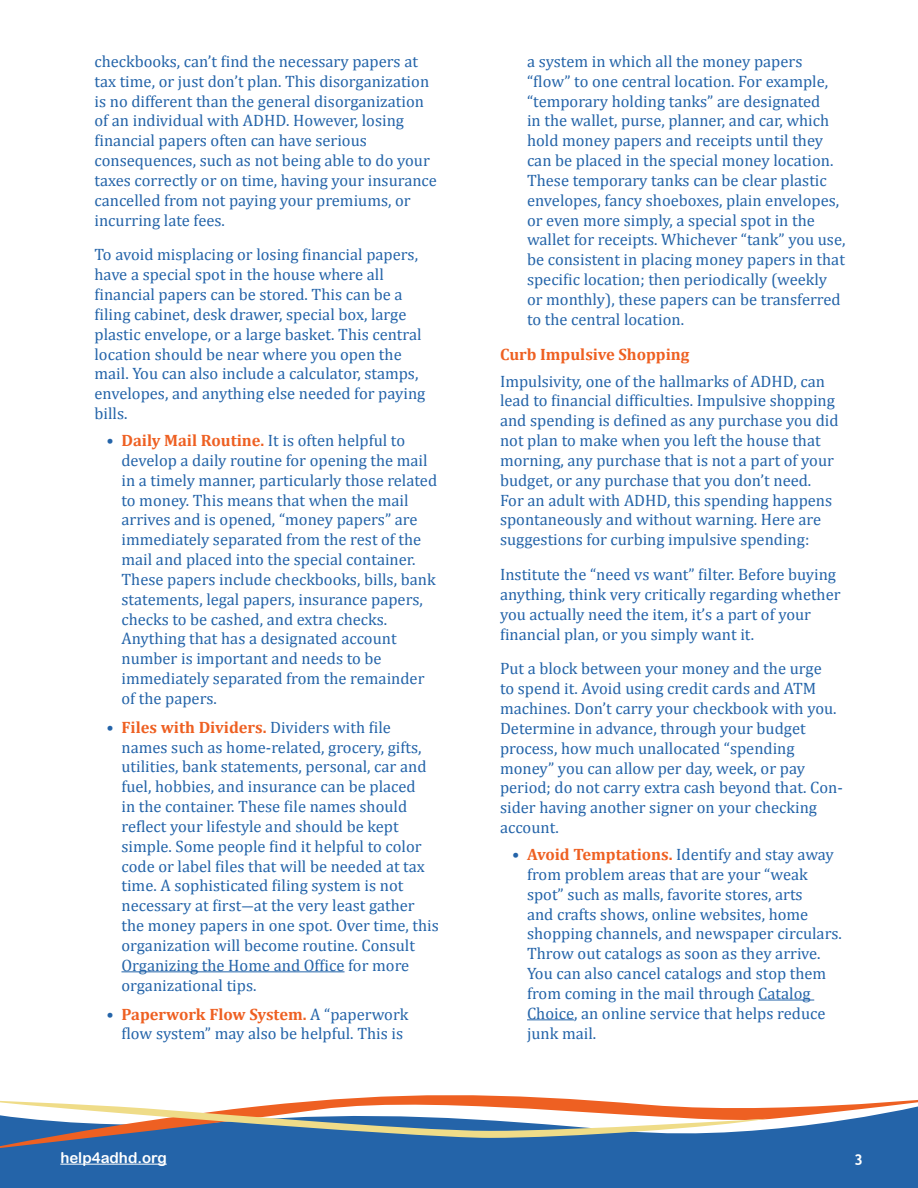
<style>
.page{position:relative;width:918px;height:1188px;background:#fff}
.page>*{position:absolute;margin:0;border:0;box-sizing:border-box;transform-origin:0 0}
.body_text{font:16.5px/19.8px "Cambria";color:#2464a9}
.subhead{font:700 16.5px "Cambria";color:#ee6022}
.t1{font:15px "Arial Rounded MT Bold";color:#fff}
.t2{font:700 15px "Trebuchet MS";color:#fff}
.s1{font-weight:700;color:#ee6022}
</style>
<div class="page">
<div style="left:0;top:1150px;width:918px;height:38px;background:#2464a9"></div>
<svg style="left:0;top:1095px;width:918px;height:55px;fill:#2464a9"></svg>
<svg style="left:0;top:1100px;width:767px;height:38px"></svg>
<hr style="left:60px;top:1164px;width:107px;height:1px;background:#fff">
<hr style="left:122px;top:972px;width:223px;height:1px;background:#2464a9">
<hr style="left:758px;top:1000px;width:56px;height:1px;background:#2464a9">
<hr style="left:527px;top:1020px;width:47px;height:1px;background:#2464a9">
<p class="body_text" style="left:94px;top:51px;width:344px">checkbooks, can’t find the necessary papers at tax time, or just don’t plan. This disorganization is no different than the general disorganization of an individual with ADHD. However, losing financial papers often can have serious consequences, such as not being able to do your taxes correctly or on time, having your insurance cancelled from not paying your premiums, or incurring late fees.</p>
<p class="body_text" style="left:94px;top:245px;width:332px">To avoid misplacing or losing financial papers, have a special spot in the house where all financial papers can be stored. This can be a filing cabinet, desk drawer, special box, large plastic envelope, or a large basket. This central location should be near where you open the mail. You can also include a calculator, stamps, envelopes, and anything else needed for paying bills.</p>
<p class="body_text" style="left:122px;top:430px;width:317px;text-indent:-15px">• <span class="s1">Daily Mail Routine.</span> It is often helpful to develop a daily routine for opening the mail in a timely manner, particularly those related to money. This means that when the mail arrives and is opened, “money papers” are immediately separated from the rest of the mail and placed into the special container.<br>These papers include checkbooks, bills, bank statements, legal papers, insurance papers, checks to be cashed, and extra checks.<br>Anything that has a designated account number is important and needs to be immediately separated from the remainder of the papers.</p>
<p class="body_text" style="left:122px;top:717px;width:319px;text-indent:-15px">• <span class="s1">Files with Dividers.</span> Dividers with file names such as home-related, grocery, gifts, utilities, bank statements, personal, car and fuel, hobbies, and insurance can be placed<br>in the container. These file names should reflect your lifestyle and should be kept simple. Some people find it helpful to color code or label files that will be needed at tax time. A sophisticated filing system is not necessary at first―at the very least gather the money papers in one spot. Over time, this organization will become routine. Consult Organizing the Home and Office for more organizational tips.</p>
<p class="body_text" style="left:106px;top:1004px;width:303px;text-align:center">• <span class="s1">Paperwork Flow System.</span> A “paperwork flow system” may also be helpful. This is</p>
<p class="body_text" style="left:527px;top:51px;width:320px">a system in which all the money papers “flow” to one central location. For example, “temporary holding tanks” are designated<br>in the wallet, purse, planner, and car, which hold money papers and receipts until they can be placed in the special money location.<br>These temporary tanks can be clear plastic envelopes, fancy shoeboxes, plain envelopes, or even more simply, a special spot in the wallet for receipts. Whichever “tank” you use, be consistent in placing money papers in that specific location; then periodically (weekly or monthly), these papers can be transferred to the central location.</p>
<p class="subhead" style="left:500px;top:342px;width:191px">Curb Impulsive Shopping</p>
<p class="body_text" style="left:500px;top:371px;width:340px">Impulsivity, one of the hallmarks of ADHD, can lead to financial difficulties. Impulsive shopping and spending is defined as any purchase you did not plan to make when you left the house that morning, any purchase that is not a part of your budget, or any purchase that you don’t need.<br>For an adult with ADHD, this spending happens spontaneously and without warning. Here are suggestions for curbing impulsive spending:</p>
<p class="body_text" style="left:500px;top:565px;width:342px">Institute the “need vs want” filter. Before buying anything, think very critically regarding whether you actually need the item, it’s a part of your financial plan, or you simply want it.</p>
<p class="body_text" style="left:500px;top:659px;width:343px">Put a block between your money and the urge<br>to spend it. Avoid using credit cards and ATM machines. Don’t carry your checkbook with you.<br>Determine in advance, through your budget process, how much unallocated “spending money” you can allow per day, week, or pay period; do not carry extra cash beyond that. Con&shy;sider having another signer on your checking account.</p>
<p class="body_text" style="left:527px;top:845px;width:316px;text-indent:-15px">• <span class="s1">Avoid Temptations.</span> Identify and stay away from problem areas that are your “weak spot” such as malls, favorite stores, arts<br>and crafts shows, online websites, home shopping channels, and newspaper circulars.<br>Throw out catalogs as soon as they arrive.<br>You can also cancel catalogs and stop them from coming in the mail through Catalog Choice, an online service that helps reduce junk mail.</p>
<p class="t1" style="left:60px;top:1148px;width:108px">help4adhd.org</p>
<p class="t2" style="left:854px;top:1151px;width:10px">3</p>
</div>
